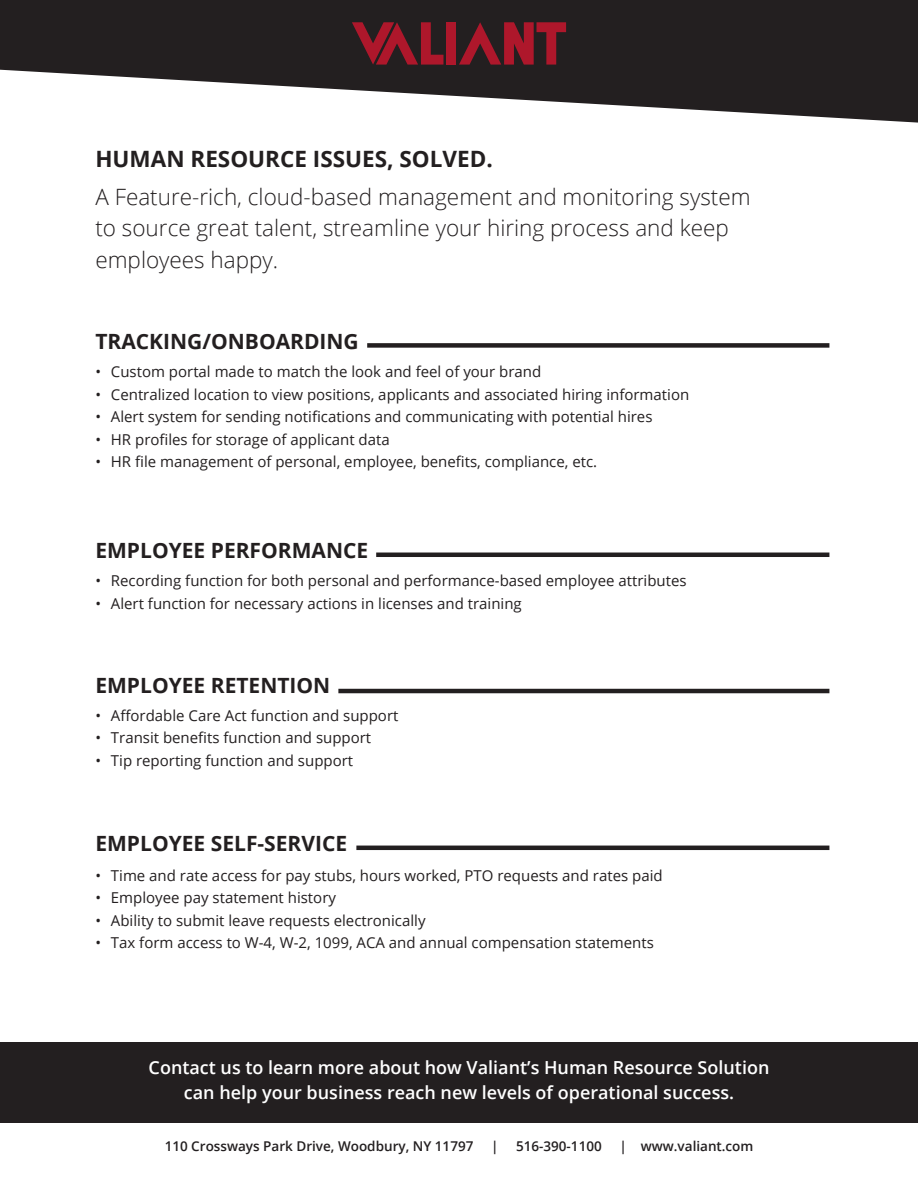
<style>
.page{position:relative;width:918px;height:1188px;background:#fff}
.page>*{position:absolute;margin:0;border:0;box-sizing:border-box;transform-origin:0 0}
.t1{font:300 22.5px/31.5px "Open Sans";color:#231f20}
.t2{font:700 22.5px "Open Sans";color:#231f20}
.t3{font:700 21px "Open Sans";color:#231f20}
.t4{font:600 18px/25.5px "Open Sans";color:#fff;text-align:center}
.t5{font:15px "Open Sans";color:#231f20}
.t6{font:600 13.5px "Open Sans";color:#231f20}
</style>
<div class="page">
<svg style="left:0;top:0;width:918px;height:123px;fill:#231f20"></svg>
<div style="left:367px;top:343px;width:462px;height:5px;background:#231f20"></div>
<hr style="left:356px;top:846px;width:473px;height:4px;background:#231f20">
<hr style="left:376px;top:553px;width:453px;height:4px;background:#231f20">
<hr style="left:338px;top:689px;width:491px;height:4px;background:#231f20">
<div style="left:0;top:1042px;width:918px;height:81px;background:#231f20"></div>
<div style="left:446px;top:22px;width:10px;height:43px;background:#ae172b"></div>
<svg style="left:352px;top:22px;width:91px;height:43px;background:#651b25"></svg>
<svg style="left:459px;top:22px;width:107px;height:43px;background:#691a25"></svg>
<p class="t2" style="left:95px;top:143px;width:399px">HUMAN RESOURCE ISSUES, SOLVED.</p>
<p class="t1" style="left:95px;top:180px;width:657px">A Feature-rich, cloud-based management and monitoring system to source great talent, streamline your hiring process and keep employees happy.</p>
<p class="t3" style="left:95px;top:326px;width:265px">TRACKING/ONBOARDING</p>
<p class="t5" style="left:95px;top:362px;width:447px">• Custom portal made to match the look and feel of your brand</p>
<p class="t5" style="left:95px;top:384px;width:595px">• Centralized location to view positions, applicants and associated hiring information</p>
<p class="t5" style="left:95px;top:407px;width:559px">• Alert system for sending notifications and communicating with potential hires</p>
<p class="t5" style="left:95px;top:429px;width:296px">• HR profiles for storage of applicant data</p>
<p class="t5" style="left:95px;top:452px;width:503px">• HR file management of personal, employee, benefits, compliance, etc.</p>
<p class="t3" style="left:95px;top:535px;width:274px">EMPLOYEE PERFORMANCE</p>
<p class="t5" style="left:95px;top:571px;width:593px">• Recording function for both personal and performance-based employee attributes</p>
<p class="t5" style="left:95px;top:593px;width:428px">• Alert function for necessary actions in licenses and training</p>
<p class="t3" style="left:95px;top:670px;width:236px">EMPLOYEE RETENTION</p>
<p class="t5" style="left:95px;top:705px;width:305px">• Affordable Care Act function and support</p>
<p class="t5" style="left:95px;top:727px;width:277px">• Transit benefits function and support</p>
<p class="t5" style="left:95px;top:750px;width:259px">• Tip reporting function and support</p>
<p class="t3" style="left:95px;top:828px;width:253px">EMPLOYEE SELF-SERVICE</p>
<p class="t5" style="left:95px;top:865px;width:569px">• Time and rate access for pay stubs, hours worked, PTO requests and rates paid</p>
<p class="t5" style="left:95px;top:887px;width:242px">• Employee pay statement history</p>
<p class="t5" style="left:95px;top:910px;width:332px">• Ability to submit leave requests electronically</p>
<p class="t5" style="left:95px;top:932px;width:560px">• Tax form access to W-4, W-2, 1099, ACA and annual compensation statements</p>
<p class="t4" style="left:149px;top:1054px;width:622px">Contact us to learn more about how Valiant’s Human Resource Solution can help your business reach new levels of operational success.</p>
<p class="t6" style="left:165px;top:1137px;width:310px">110 Crossways Park Drive, Woodbury, NY 11797</p>
<p class="t6" style="left:491px;top:1137px;width:9px">|</p>
<p class="t6" style="left:516px;top:1137px;width:87px">516-390-1100</p>
<p class="t6" style="left:619px;top:1137px;width:136px">| www.valiant.com</p>
</div>
